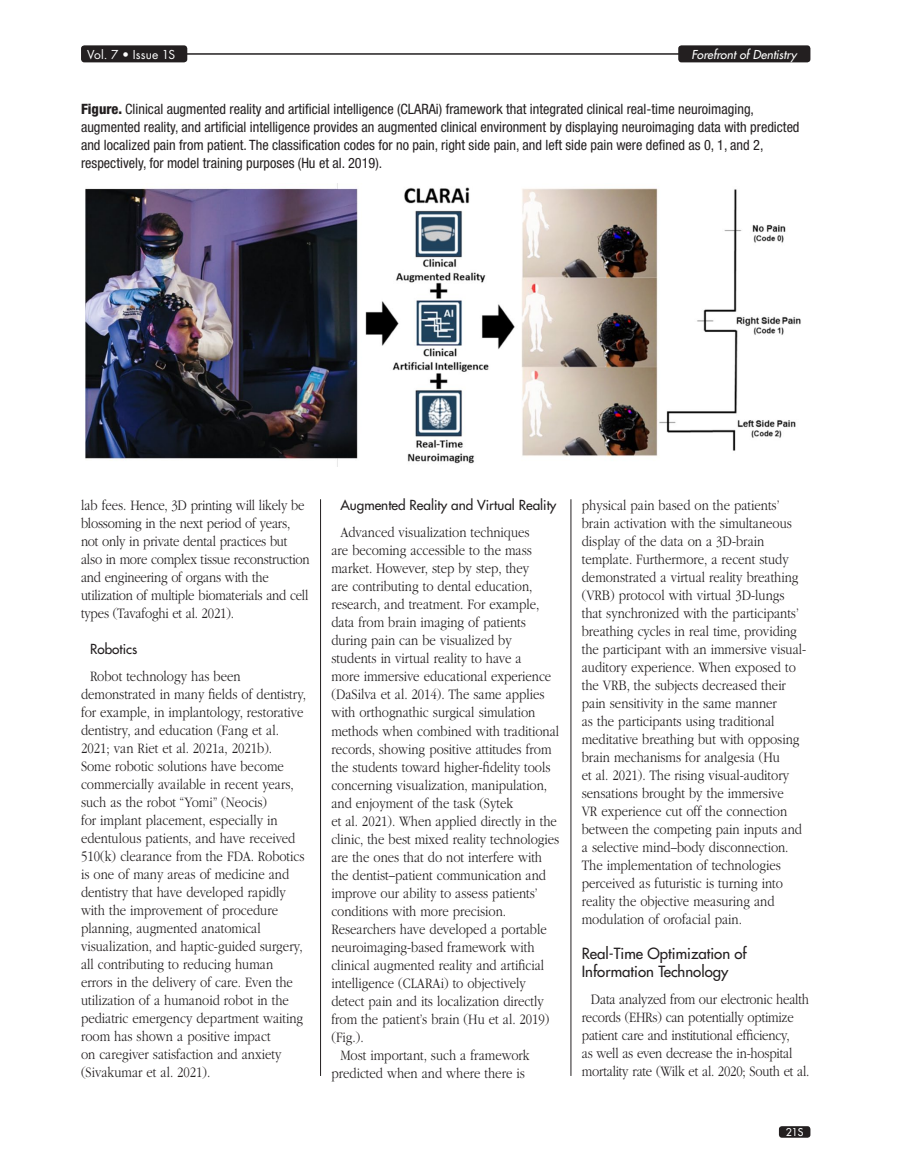
<style>
.page{position:relative;width:905px;height:1175px;background:#fff}
.page>*{position:absolute;margin:0;border:0;box-sizing:border-box;transform-origin:0 0}
.t1{font:300 15px/18px "ITC Garamond Std";color:#231f20;scale:.85 1}
.t2{font:500 15px/18px "Futura Std";color:#231f20}
.t3{font:condensed 14.25px/18px "Helvetica Neue LT Std";color:#231f20}
.t4{font:500 13.5px "Futura Std";color:#231f20}
.t5{font:italic 500 12px "Futura Std";color:#fff}
.t6{font:12px "Futura Std";letter-spacing:.01em;color:#fff}
.t7{font:500 10.5px "Futura Std";color:#fff}
.s1{font-weight:800}
</style>
<div class="page">
<hr style="left:86px;top:53px;width:720px;height:2px;background:#231f20">
<div style="left:81px;top:45px;width:106px;height:17px;background:#231f20;border-radius:3px"></div>
<div style="left:678px;top:45px;width:132px;height:17px;background:#231f20;border-radius:3px"></div>
<div style="left:778px;top:1126px;width:32px;height:11px;background:#231f20;border-radius:3px"></div>
<hr style="left:320px;top:499px;width:1px;height:577px;background:#231f20">
<hr style="left:570px;top:499px;width:1px;height:577px;background:#231f20">
<img style="left:86px;top:183px;width:715px;height:283px">
<p class="t6" style="left:87px;top:47px;width:89px">Vol. 7 • Issue 1S</p>
<p class="t5" style="left:691px;top:47px;width:107px">Forefront of Dentistry</p>
<p class="t3" style="left:81px;top:100px;width:720px"><span class="s1">Figure.</span> Clinical augmented reality and artificial intelligence (CLARAi) framework that integrated clinical real-time neuroimaging, augmented reality, and artificial intelligence provides an augmented clinical environment by displaying neuroimaging data with predicted and localized pain from patient. The classification codes for no pain, right side pain, and left side pain were defined as 0, 1, and 2, respectively, for model training purposes (Hu et al. 2019).</p>
<p class="t1" style="left:81px;top:496px;width:270px">lab fees. Hence, 3D printing will likely be blossoming in the next period of years, not only in private dental practices but also in more complex tissue reconstruction and engineering of organs with the utilization of multiple biomaterials and cell types (Tavafoghi et al. 2021).</p>
<p class="t4" style="left:90px;top:640px;width:49px">Robotics</p>
<p class="t1" style="left:81px;top:667px;width:266px;text-indent:9px">Robot technology has been demonstrated in many fields of dentistry, for example, in implantology, restorative dentistry, and education (Fang et al.<br>2021; van Riet et al. 2021a, 2021b).<br>Some robotic solutions have become commercially available in recent years, such as the robot “Yomi” (Neocis)<br>for implant placement, especially in edentulous patients, and have received 510(k) clearance from the FDA. Robotics is one of many areas of medicine and dentistry that have developed rapidly with the improvement of procedure planning, augmented anatomical visualization, and haptic-guided surgery, all contributing to reducing human errors in the delivery of care. Even the utilization of a humanoid robot in the pediatric emergency department waiting room has shown a positive impact<br>on caregiver satisfaction and anxiety (Sivakumar et al. 2021).</p>
<p class="t4" style="left:340px;top:497px;width:217px">Augmented Reality and Virtual Reality</p>
<p class="t1" style="left:340px;top:524px;width:224px">Advanced visualization techniques</p>
<p class="t1" style="left:331px;top:542px;width:237px">are becoming accessible to the mass</p>
<p class="t1" style="left:331px;top:560px;width:234px">market. However, step by step, they</p>
<p class="t1" style="left:331px;top:578px;width:238px">are contributing to dental education,</p>
<p class="t1" style="left:331px;top:596px;width:246px">research, and treatment. For example,</p>
<p class="t1" style="left:331px;top:614px;width:230px">data from brain imaging of patients</p>
<p class="t1" style="left:331px;top:632px;width:214px">during pain can be visualized by</p>
<p class="t1" style="left:331px;top:650px;width:225px">students in virtual reality to have a</p>
<p class="t1" style="left:331px;top:668px;width:260px">more immersive educational experience</p>
<p class="t1" style="left:331px;top:686px;width:252px">(DaSilva et al. 2014). The same applies</p>
<p class="t1" style="left:331px;top:704px;width:241px">with orthognathic surgical simulation</p>
<p class="t1" style="left:331px;top:722px;width:269px">methods when combined with traditional</p>
<p class="t1" style="left:331px;top:740px;width:260px">records, showing positive attitudes from</p>
<p class="t1" style="left:331px;top:758px;width:259px">the students toward higher-fidelity tools</p>
<p class="t1" style="left:331px;top:776px;width:255px">concerning visualization, manipulation,</p>
<p class="t1" style="left:331px;top:794px;width:215px">and enjoyment of the task (Sytek</p>
<p class="t1" style="left:331px;top:812px;width:267px">et al. 2021). When applied directly in the</p>
<p class="t1" style="left:331px;top:830px;width:270px">clinic, the best mixed reality technologies</p>
<p class="t1" style="left:331px;top:848px;width:249px">are the ones that do not interfere with</p>
<p class="t1" style="left:331px;top:866px;width:254px">the dentist–patient communication and</p>
<p class="t1" style="left:331px;top:884px;width:244px">improve our ability to assess patients’</p>
<p class="t1" style="left:331px;top:902px;width:207px">conditions with more precision.</p>
<p class="t1" style="left:331px;top:920px;width:255px">Researchers have developed a portable</p>
<p class="t1" style="left:331px;top:938px;width:240px">neuroimaging-based framework with</p>
<p class="t1" style="left:331px;top:956px;width:252px">clinical augmented reality and artificial</p>
<p class="t1" style="left:331px;top:974px;width:230px">intelligence (CLARAi) to objectively</p>
<p class="t1" style="left:331px;top:992px;width:251px">detect pain and its localization directly</p>
<p class="t1" style="left:331px;top:1010px;width:258px">from the patient’s brain (Hu et al. 2019)</p>
<p class="t1" style="left:331px;top:1028px;width:40px">(Fig.).</p>
<p class="t1" style="left:340px;top:1046px;width:224px">Most important, such a framework</p>
<p class="t1" style="left:331px;top:1064px;width:229px">predicted when and where there is</p>
<p class="t1" style="left:581px;top:496px;width:265px">physical pain based on the patients’ brain activation with the simultaneous display of the data on a 3D-brain template. Furthermore, a recent study demonstrated a virtual reality breathing (VRB) protocol with virtual 3D-lungs that synchronized with the participants’ breathing cycles in real time, providing the participant with an immersive visual&shy;auditory experience. When exposed to the VRB, the subjects decreased their pain sensitivity in the same manner<br>as the participants using traditional meditative breathing but with opposing brain mechanisms for analgesia (Hu<br>et al. 2021). The rising visual-auditory sensations brought by the immersive<br>VR experience cut off the connection between the competing pain inputs and a selective mind–body disconnection.<br>The implementation of technologies perceived as futuristic is turning into reality the objective measuring and modulation of orofacial pain.</p>
<p class="t2" style="left:582px;top:944px;width:166px">Real-Time Optimization of<br>Information Technology</p>
<p class="t1" style="left:581px;top:990px;width:269px;text-indent:9px">Data analyzed from our electronic health records (EHRs) can potentially optimize patient care and institutional efficiency,<br>as well as even decrease the in-hospital mortality rate (Wilk et al. 2020; South et al.</p>
<p class="t7" style="left:785px;top:1125px;width:19px">21S</p>
</div>
